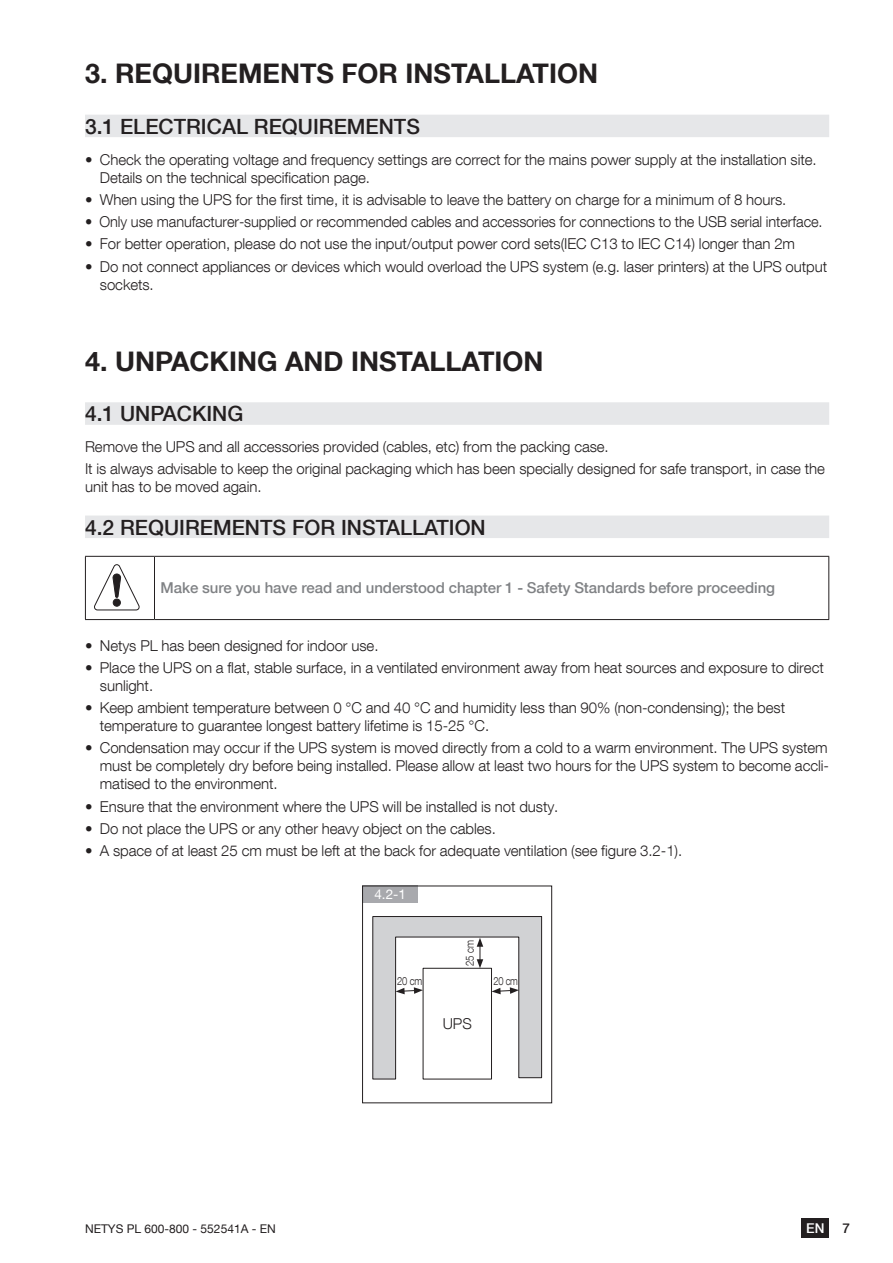
<style>
.page{position:relative;width:893px;height:1263px;background:#fff}
.page>*{position:absolute;margin:0;border:0;box-sizing:border-box;transform-origin:0 0}
.t1{font:700 27px "Helvetica Neue LT Com";color:#231f20}
.t2{font:500 21px "Helvetica Neue LT Com";color:#231f20}
.t3{font:300 15px/18px "Helvetica Neue LT Com";letter-spacing:-.005em;color:#231f20}
.t4{font:500 15px "Helvetica Neue LT Com";letter-spacing:-.005em;color:#808285}
.t5{font:13.5px "Helvetica Neue LT Com";color:#fff}
.t6{font:500 13.5px "Helvetica Neue LT Com";color:#fff}
.t7{font:500 13.5px "Helvetica Neue LT Com";color:#231f20}
.t8{font:12px "Helvetica Neue LT Com";color:#231f20}
.t9{font:300 11.25px "Helvetica Neue LT Com";letter-spacing:-.02em;color:#231f20;scale:.85 1}
.t10{font:300 11.25px "Helvetica Neue LT Com";letter-spacing:-.02em;color:#231f20;scale:.83 1}
.t11{font:300 11.25px "Helvetica Neue LT Com";letter-spacing:-.02em;color:#231f20;scale:.82 1}
</style>
<div class="page">
<div style="left:801px;top:1218px;width:28px;height:19px;background:#231f20"></div>
<div style="left:85px;top:115px;width:744px;height:22px;background:#e6e7e9"></div>
<div style="left:85px;top:402px;width:744px;height:23px;background:#e6e7e9"></div>
<div style="left:85px;top:515px;width:744px;height:23px;background:#e6e7e9"></div>
<hr style="left:154px;top:556px;width:675px;height:1px;background:#231f20">
<hr style="left:828px;top:557px;width:1px;height:62px;background:#231f20">
<hr style="left:154px;top:619px;width:675px;height:1px;background:#231f20">
<hr style="left:85px;top:556px;width:69px;height:1px;background:#231f20">
<hr style="left:85px;top:557px;width:1px;height:62px;background:#231f20">
<hr style="left:154px;top:557px;width:1px;height:62px;background:#231f20">
<hr style="left:85px;top:619px;width:69px;height:1px;background:#231f20">
<svg style="left:94px;top:564px;width:46px;height:47px"></svg>
<svg style="left:372px;top:916px;width:170px;height:164px"></svg>
<div style="left:363px;top:886px;width:55px;height:17px;background:#a8a9ad"></div>
<div style="left:362px;top:886px;width:190px;height:217px;border:1px solid #231f20"></div>
<h1 class="t1" style="left:85px;top:56px;width:514px">3. REQUIREMENTS FOR INSTALLATION</h1>
<h2 class="t2" style="left:85px;top:114px;width:336px">3.1 ELECTRICAL REQUIREMENTS</h2>
<p class="t3" style="left:100px;top:150px;width:718px;text-indent:-15px">• Check the operating voltage and frequency settings are correct for the mains power supply at the installation site.<br>Details on the technical specification page.</p>
<p class="t3" style="left:85px;top:190px;width:703px">• When using the UPS for the first time, it is advisable to leave the battery on charge for a minimum of 8 hours.</p>
<p class="t3" style="left:85px;top:212px;width:739px">• Only use manufacturer-supplied or recommended cables and accessories for connections to the USB serial interface.</p>
<p class="t3" style="left:85px;top:235px;width:711px">• For better operation, please do not use the input/output power cord sets(IEC C13 to IEC C14) longer than 2m</p>
<p class="t3" style="left:100px;top:257px;width:729px;text-indent:-15px">• Do not connect appliances or devices which would overload the UPS system (e.g. laser printers) at the UPS output sockets.</p>
<h1 class="t1" style="left:85px;top:344px;width:460px">4. UNPACKING AND INSTALLATION</h1>
<h2 class="t2" style="left:85px;top:401px;width:160px">4.1 UNPACKING</h2>
<p class="t3" style="left:85px;top:435px;width:741px;line-height:22.2px">Remove the UPS and all accessories provided (cables, etc) from the packing case.<br>It is always advisable to keep the original packaging which has been specially designed for safe transport, in case the</p>
<p class="t3" style="left:85px;top:478px;width:178px">unit has to be moved again.</p>
<h2 class="t2" style="left:85px;top:515px;width:402px">4.2 REQUIREMENTS FOR INSTALLATION</h2>
<p class="t4" style="left:160px;top:579px;width:616px">Make sure you have read and understood chapter 1 - Safety Standards before proceeding</p>
<p class="t3" style="left:85px;top:636px;width:295px">• Netys PL has been designed for indoor use.</p>
<p class="t3" style="left:100px;top:658px;width:725px;text-indent:-15px">• Place the UPS on a flat, stable surface, in a ventilated environment away from heat sources and exposure to direct sunlight.</p>
<p class="t3" style="left:100px;top:698px;width:687px;text-indent:-15px">• Keep ambient temperature between 0 °C and 40 °C and humidity less than 90% (non-condensing); the best temperature to guarantee longest battery lifetime is 15-25 °C.</p>
<p class="t3" style="left:100px;top:739px;width:731px;text-align:justify;text-indent:-15px">• Condensation may occur if the UPS system is moved directly from a cold to a warm environment. The UPS system must be completely dry before being installed. Please allow at least two hours for the UPS system to become accli&shy;matised to the environment.</p>
<p class="t3" style="left:85px;top:797px;width:475px">• Ensure that the environment where the UPS will be installed is not dusty.</p>
<p class="t3" style="left:85px;top:819px;width:412px">• Do not place the UPS or any other heavy object on the cables.</p>
<p class="t3" style="left:85px;top:841px;width:599px">• A space of at least 25 cm must be left at the back for adequate ventilation (see figure 3.2-1).</p>
<p class="t5" style="left:374px;top:886px;width:33px">4.2-1</p>
<p class="t9" style="left:463px;top:966px;width:31px;rotate:-90deg">25 cm</p>
<p class="t10" style="left:397px;top:974px;width:31px">20 cm</p>
<p class="t11" style="left:493px;top:974px;width:31px">20 cm</p>
<p class="t3" style="left:443px;top:1014px;width:31px">UPS</p>
<p class="t8" style="left:85px;top:1221px;width:192px">NETYS PL 600-800 - 552541A - EN</p>
<p class="t6" style="left:806px;top:1220px;width:20px">EN</p>
<p class="t7" style="left:842px;top:1220px;width:9px">7</p>
</div>
